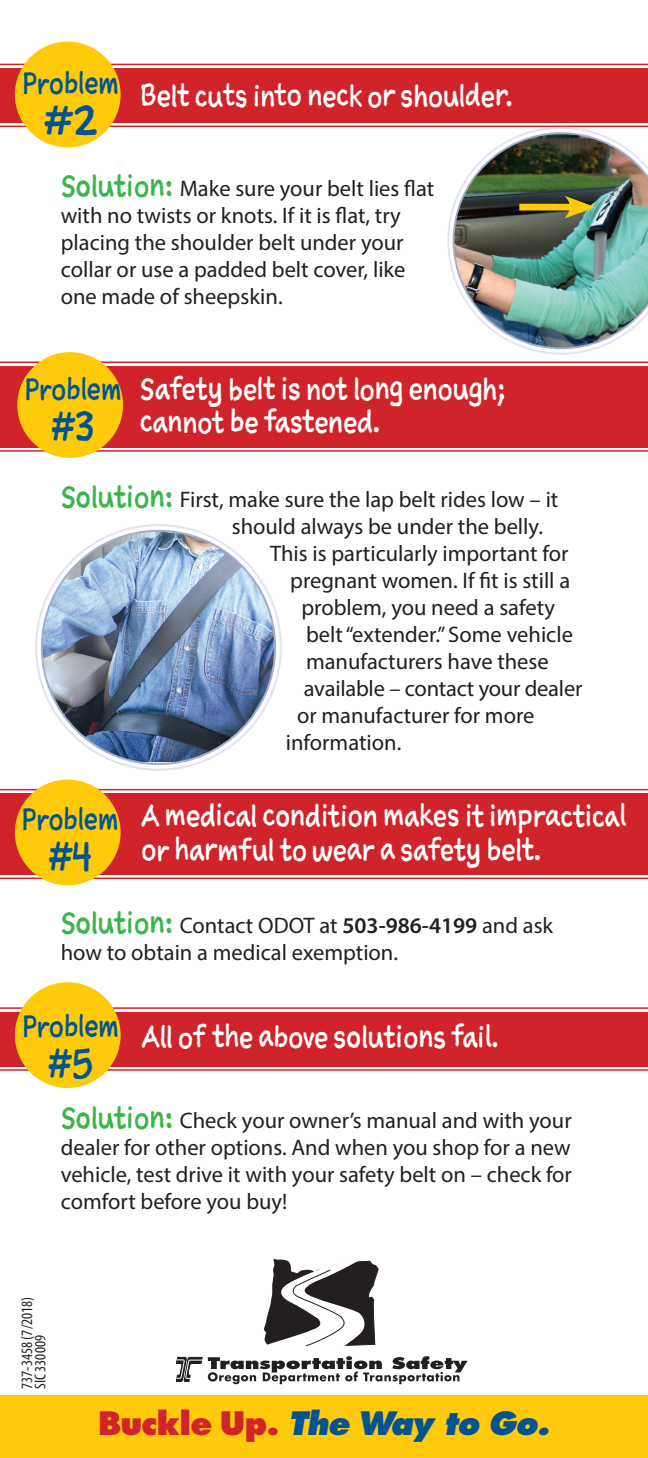
<style>
.page{position:relative;width:648px;height:1458px;background:#fff}
.page>*{position:absolute;margin:0;border:0;box-sizing:border-box;transform-origin:0 0}
.t1{font:40.5px "Sketchnote Text";color:#015491;scale:.82 1}
.t2{font:40.5px "Sketchnote Text";color:#015491}
.t3{font:italic 800 31.28px "Futura Std";letter-spacing:-.025em;color:#015491}
.t4{font:29.25px/33.8px "Sketchnote Text";color:#fff;scale:.83 1}
.t5{font:29.25px "Sketchnote Text";color:#015491;scale:.82 1}
.t6{font:22.5px/27px "Myriad Pro";color:#231f20}
.t7{font:condensed 15.75px/13.5px "Myriad Pro";color:#231f20}
.s1{font-family:"Sketchnote Text";font-size:29.25px;color:#3ab54a}
.s2{font-weight:600}
.s3{font-style:normal;color:#d1232a}
</style>
<div class="page">
<svg style="left:0;top:63px;width:648px;height:65px"></svg>
<div style="left:0;top:68px;width:648px;height:55px;background:#d1232a"></div>
<svg style="left:0;top:361px;width:648px;height:91px"></svg>
<div style="left:0;top:366px;width:648px;height:81px;background:#d1232a"></div>
<div style="left:17px;top:352px;width:106px;height:106px;background:#feca0a;border-radius:50%"></div>
<svg style="left:0;top:788px;width:648px;height:92px"></svg>
<div style="left:0;top:793px;width:648px;height:82px;background:#d1232a"></div>
<div style="left:15px;top:780px;width:106px;height:105px;background:#feca0a;border-radius:50%"></div>
<svg style="left:0;top:1007px;width:648px;height:64px"></svg>
<div style="left:0;top:1012px;width:648px;height:54px;background:#d1232a"></div>
<div style="left:15px;top:982px;width:106px;height:106px;background:#feca0a;border-radius:50%"></div>
<svg style="left:176px;top:1356px;width:292px;height:28px"></svg>
<svg style="left:264px;top:1259px;width:114px;height:88px"></svg>
<svg style="left:447px;top:127px;width:201px;height:228px"></svg>
<img style="left:453px;top:132px;width:195px;height:217px">
<div style="left:519px;top:204px;width:58px;height:7px;background:#feca0a"></div>
<svg style="left:564px;top:196px;width:32px;height:23px"></svg>
<img style="left:42px;top:531px;width:233px;height:231px">
<div style="left:15px;top:42px;width:106px;height:105px;background:#feca0a;border-radius:50%"></div>
<div style="left:0;top:1395px;width:648px;height:63px;background:#feca0a"></div>
<h3 class="t5" style="left:22px;top:63px;width:120px">Problem</h3>
<h1 class="t2" style="left:43px;top:93px;width:57px">#2</h1>
<p class="t6" style="left:61px;top:174px;width:375px"><span class="s1">Solution:</span> Make sure your belt lies flat with no twists or knots. If it is flat, try placing the shoulder belt under your collar or use a padded belt cover, like one made of sheepskin.</p>
<h3 class="t4" style="left:140px;top:78px;width:451px">Belt cuts into neck or shoulder.</h3>
<h3 class="t5" style="left:24px;top:369px;width:120px">Problem</h3>
<h1 class="t1" style="left:50px;top:399px;width:57px">#3</h1>
<h3 class="t4" style="left:140px;top:371px;width:442px">Safety belt is not long enough; cannot be fastened.</h3>
<p class="t6" style="left:61px;top:485px;width:499px"><span class="s1">Solution:</span> First, make sure the lap belt rides low – it</p>
<p class="t6" style="left:232px;top:512px;width:313px">should always be under the belly.</p>
<p class="t6" style="left:270px;top:539px;width:300px">This is particularly important for</p>
<p class="t6" style="left:290px;top:566px;width:281px">pregnant women. If fit is still a</p>
<p class="t6" style="left:302px;top:593px;width:255px">problem, you need a safety</p>
<p class="t6" style="left:306px;top:620px;width:268px">belt “extender.” Some vehicle</p>
<p class="t6" style="left:306px;top:647px;width:244px">manufacturers have these</p>
<p class="t6" style="left:304px;top:674px;width:280px">available – contact your dealer</p>
<p class="t6" style="left:297px;top:701px;width:239px">or manufacturer for more</p>
<p class="t6" style="left:286px;top:728px;width:117px">information.</p>
<h3 class="t5" style="left:22px;top:798px;width:120px">Problem</h3>
<h1 class="t1" style="left:47px;top:829px;width:57px">#4</h1>
<h3 class="t4" style="left:141px;top:798px;width:585px">A medical condition makes it impractical or harmful to wear a safety belt.</h3>
<p class="t6" style="left:61px;top:912px;width:494px"><span class="s1">Solution:</span> Contact ODOT at <span class="s2">503-986-4199</span> and ask how to obtain a medical exemption.</p>
<h3 class="t5" style="left:22px;top:1005px;width:120px">Problem</h3>
<h1 class="t1" style="left:47px;top:1036px;width:59px">#5</h1>
<h3 class="t4" style="left:142px;top:1019px;width:431px">All of the above solutions fail.</h3>
<p class="t6" style="left:61px;top:1107px;width:513px;text-align:justify"><span class="s1">Solution:</span> Check your owner’s manual and with your dealer for other options. And when you shop for a new vehicle, test drive it with your safety belt on – check for comfort before you buy!</p>
<p class="t7" style="left:20px;top:1389px;width:94px;rotate:-90deg">737-3458 (7/2018)<br>SIC 330009</p>
<h2 class="t3" style="left:98px;top:1404px;width:453px"><span class="s3">Buckle Up.</span> The Way to Go.</h2>
</div>
